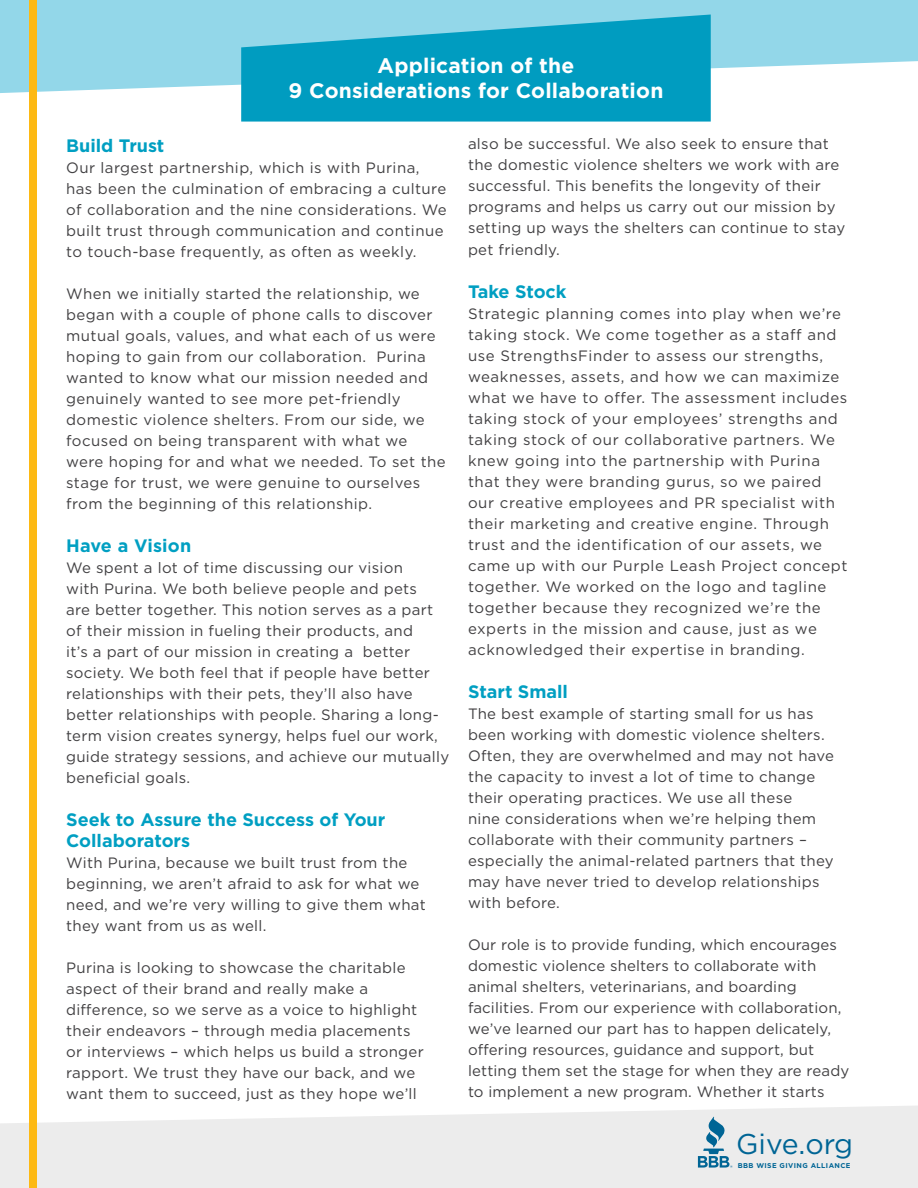
<style>
.page{position:relative;width:918px;height:1188px;background:#fff}
.page>*{position:absolute;margin:0;border:0;box-sizing:border-box;transform-origin:0 0}
.t1{font:28.5px "Gotham";letter-spacing:-.005em;color:#006595}
.t2{font:700 21px/25.2px "Gotham";letter-spacing:.01em;color:#fff;text-align:center}
.t3{font:700 18px/21.6px "Gotham";color:#009fc2}
.t4{font:15px/21px "Gotham";letter-spacing:.02em;color:#414042}
.t5{font:15px/21px "Gotham";letter-spacing:.04em;color:#414042}
.t6{font:700 6.9px "Gotham";letter-spacing:.055em;color:#006595}
.t7{font:6.45px "Gotham";color:#006595}
</style>
<div class="page">
<svg style="left:0;top:0;width:918px;height:93px;background:#a1dcec"></svg>
<svg style="left:241px;top:15px;width:470px;height:107px;background:#17a5c6"></svg>
<svg style="left:0;top:1106px;width:918px;height:82px;background:#ededed"></svg>
<svg style="left:698px;top:1117px;width:31px;height:51px;background:#92b9cb"></svg>
<div style="left:29px;top:0;width:8px;height:1188px;background:#fdb913"></div>
<h2 class="t2" style="left:289px;top:53px;width:376px">Application of the<br>9 Considerations for Collaboration</h2>
<p class="t3" style="left:66px;top:135px;width:100px">Build Trust</p>
<p class="t4" style="left:66px;top:157px;width:382px">Our largest partnership, which is with Purina, has been the culmination of embracing a culture of collaboration and the nine considerations. We built trust through communication and continue to touch-base frequently, as often as weekly.</p>
<p class="t4" style="left:66px;top:283px;width:381px">When we initially started the relationship, we began with a couple of phone calls to discover mutual goals, values, and what each of us were hoping to gain from our collaboration. Purina wanted to know what our mission needed and genuinely wanted to see more pet-friendly domestic violence shelters. From our side, we focused on being transparent with what we were hoping for and what we needed. To set the stage for trust, we were genuine to ourselves from the beginning of this relationship.</p>
<p class="t3" style="left:66px;top:535px;width:127px">Have a Vision</p>
<p class="t4" style="left:66px;top:557px;width:385px">We spent a lot of time discussing our vision<br>with Purina. We both believe people and pets<br>are better together. This notion serves as a part of their mission in fueling their products, and<br>it’s a part of our mission in creating a better society. We both feel that if people have better relationships with their pets, they’ll also have better relationships with people. Sharing a long&shy;term vision creates synergy, helps fuel our work, guide strategy sessions, and achieve our mutually beneficial goals.</p>
<p class="t3" style="left:66px;top:808px;width:321px">Seek to Assure the Success of Your<br>Collaborators</p>
<p class="t4" style="left:66px;top:852px;width:361px">With Purina, because we built trust from the beginning, we aren’t afraid to ask for what we need, and we’re very willing to give them what they want from us as well.</p>
<p class="t4" style="left:66px;top:957px;width:359px">Purina is looking to showcase the charitable aspect of their brand and really make a difference, so we serve as a voice to highlight their endeavors – through media placements or interviews – which helps us build a stronger rapport. We trust they have our back, and we want them to succeed, just as they hope we’ll</p>
<p class="t4" style="left:468px;top:133px;width:379px">also be successful. We also seek to ensure that the domestic violence shelters we work with are successful. This benefits the longevity of their programs and helps us carry out our mission by setting up ways the shelters can continue to stay pet friendly.</p>
<p class="t3" style="left:468px;top:281px;width:100px">Take Stock</p>
<p class="t5" style="left:468px;top:303px;width:381px">Strategic planning comes into play when we’re taking stock. We come together as a staff and use StrengthsFinder to assess our strengths, weaknesses, assets, and how we can maximize what we have to offer. The assessment includes taking stock of your employees’ strengths and taking stock of our collaborative partners. We knew going into the partnership with Purina that they were branding gurus, so we paired our creative employees and PR specialist with their marketing and creative engine. Through trust and the identification of our assets, we came up with our Purple Leash Project concept together. We worked on the logo and tagline together because they recognized we’re the experts in the mission and cause, just as we acknowledged their expertise in branding.</p>
<p class="t3" style="left:468px;top:681px;width:102px">Start Small</p>
<p class="t4" style="left:468px;top:703px;width:368px">The best example of starting small for us has been working with domestic violence shelters.<br>Often, they are overwhelmed and may not have the capacity to invest a lot of time to change their operating practices. We use all these<br>nine considerations when we’re helping them collaborate with their community partners – especially the animal-related partners that they may have never tried to develop relationships with before.</p>
<p class="t4" style="left:468px;top:934px;width:383px">Our role is to provide funding, which encourages domestic violence shelters to collaborate with animal shelters, veterinarians, and boarding facilities. From our experience with collaboration, we’ve learned our part has to happen delicately, offering resources, guidance and support, but letting them set the stage for when they are ready to implement a new program. Whether it starts</p>
<h1 class="t1" style="left:736px;top:1125px;width:119px">Give.org</h1>
<p class="t6" style="left:738px;top:1161px;width:114px">BBB WISE GIVING ALLIANCE</p>
<p class="t7" style="left:730px;top:1164px;width:4px">®</p>
</div>
